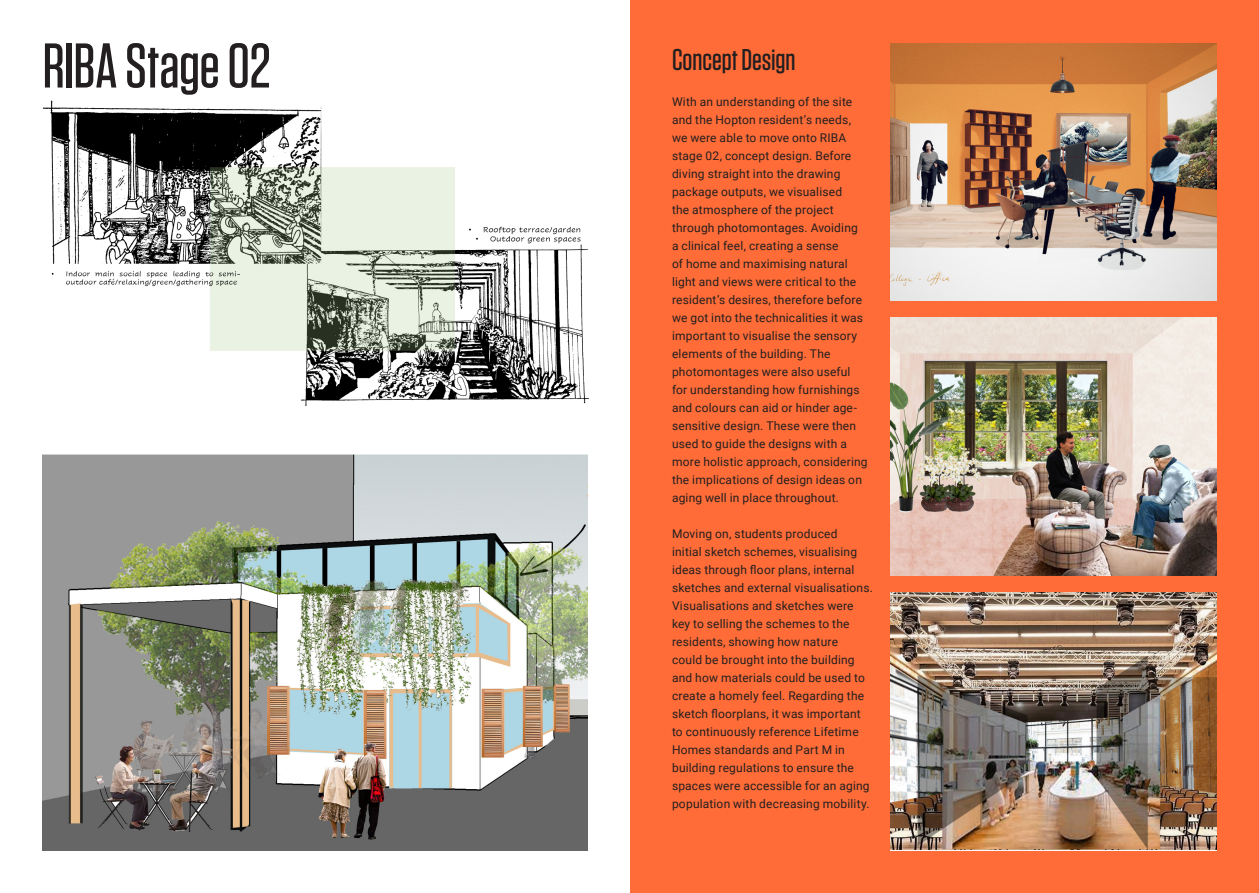
<style>
.page{position:relative;width:1259px;height:893px;background:#fff}
.page>*{position:absolute;margin:0;border:0;box-sizing:border-box;transform-origin:0 0}
.s1-v2{font:500 63px "Tungsten";letter-spacing:-.005em;color:#231f20}
.body-2{font:500 30px "Tungsten";color:#231f20}
.body-2-2{font:12px/18px "Roboto";letter-spacing:.015em;color:#231f20}
</style>
<div class="page">
<div style="left:630px;top:0;width:629px;height:893px;background:#ff6c37"></div>
<img style="left:43px;top:455px;width:544px;height:395px">
<img style="left:890px;top:43px;width:326px;height:257px">
<img style="left:890px;top:317px;width:326px;height:258px">
<img style="left:890px;top:592px;width:326px;height:258px">
<img style="left:44px;top:100px;width:544px;height:307px">
<p class="s1-v2" style="left:43px;top:33px;width:230px">RIBA Stage 02</p>
<p class="body-2" style="left:672px;top:43px;width:125px">Concept Design</p>
<p class="body-2-2" style="left:672px;top:92px;width:197px">With an understanding of the site and the Hopton resident’s needs, we were able to move onto RIBA stage 02, concept design. Before diving straight into the drawing package outputs, we visualised<br>the atmosphere of the project through photomontages. Avoiding<br>a clinical feel, creating a sense<br>of home and maximising natural light and views were critical to the resident’s desires, therefore before we got into the technicalities it was important to visualise the sensory elements of the building. The photomontages were also useful for understanding how furnishings and colours can aid or hinder age&shy;sensitive design. These were then used to guide the designs with a more holistic approach, considering the implications of design ideas on aging well in place throughout.</p>
<p class="body-2-2" style="left:672px;top:524px;width:202px">Moving on, students produced<br>initial sketch schemes, visualising ideas through floor plans, internal sketches and external visualisations.<br>Visualisations and sketches were key to selling the schemes to the residents, showing how nature<br>could be brought into the building and how materials could be used to create a homely feel. Regarding the sketch floorplans, it was important to continuously reference Lifetime Homes standards and Part M in building regulations to ensure the spaces were accessible for an aging population with decreasing mobility.</p>
</div>
